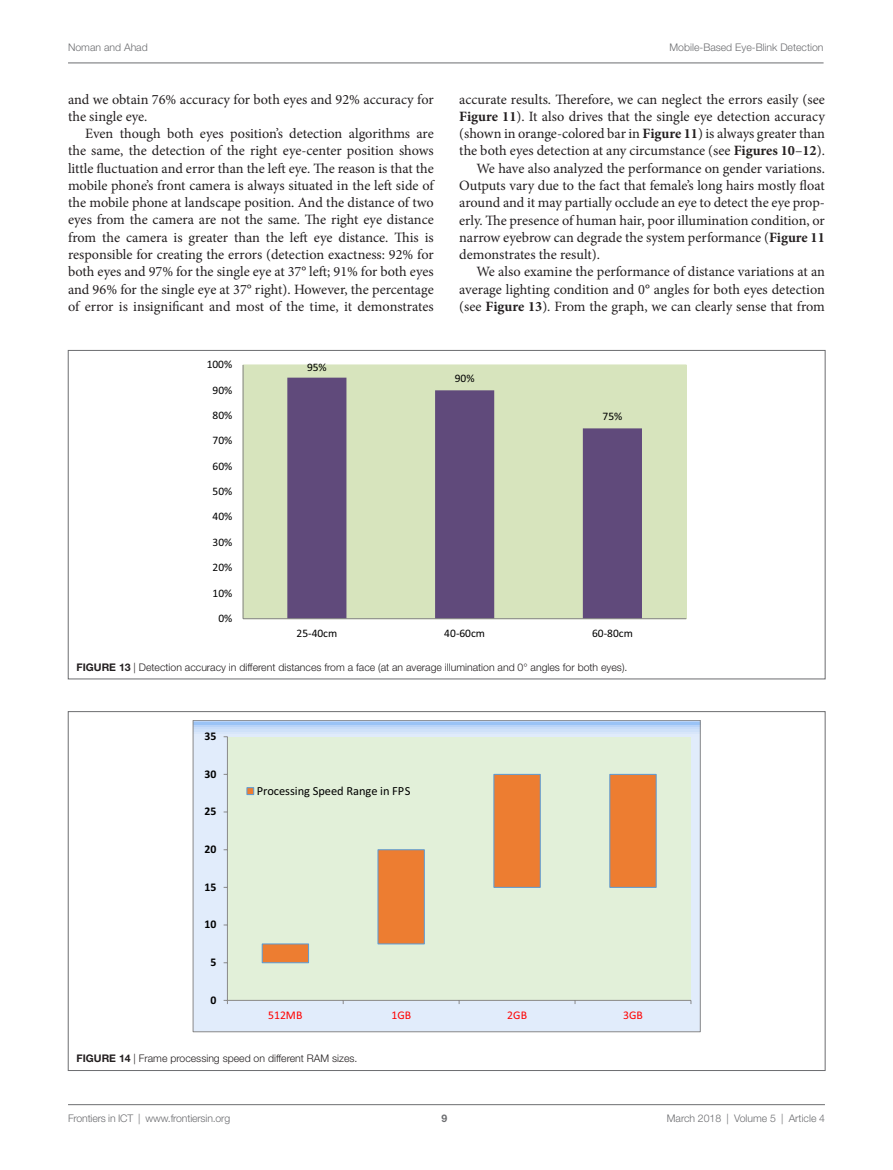
<style>
.page{position:relative;width:893px;height:1170px;background:#fff}
.page>*{position:absolute;margin:0;border:0;box-sizing:border-box;transform-origin:0 0}
.t1{font:14.25px/17.2px "Minion Pro";color:#231f20}
.t2{font:12.45px "Calibri";letter-spacing:-.005em;color:#000}
.t3{font:700 11.7px "Calibri";color:#000}
.t4{font:11.7px "Calibri";color:#f00}
.t5{font:11.4px "Calibri";color:#000}
.t6{font:300 10.5px "Helvetica Neue LT Std";color:#231f20}
.t7{font:300 10.5px "Helvetica Neue LT Std";color:#6c6d70}
.t8{font:700 10.5px "Helvetica Neue LT Std";color:#6c6d70}
.s1{font-weight:700}
</style>
<div class="page">
<hr style="left:68px;top:1104px;width:757px;height:1px;background:#6c6d70">
<hr style="left:68px;top:63px;width:755px;height:1px;background:#6c6d70">
<div style="left:243px;top:365px;width:443px;height:253px;background:#d7e4bd"></div>
<svg style="left:287px;top:377px;width:355px;height:241px"></svg>
<hr style="left:243px;top:365px;width:1px;height:253px;background:#868686">
<hr style="left:243px;top:618px;width:443px;height:1px;background:#868686">
<svg style="left:195px;top:722px;width:504px;height:307px;background:#d9e6f8"></svg>
<div style="left:227px;top:736px;width:464px;height:264px;background:#e2f0d9"></div>
<div style="left:262px;top:943px;width:47px;height:20px;background:#ed7d31;border:1px solid #5b9bd5"></div>
<div style="left:378px;top:849px;width:47px;height:95px;background:#ed7d31;border:1px solid #5b9bd5"></div>
<div style="left:493px;top:773px;width:48px;height:114px;background:#ed7d31;border:1px solid #5b9bd5"></div>
<div style="left:609px;top:773px;width:48px;height:114px;background:#ed7d31;border:1px solid #5b9bd5"></div>
<hr style="left:227px;top:736px;width:1px;height:264px;background:#898989">
<hr style="left:227px;top:999px;width:464px;height:1px;background:#898989">
<svg style="left:224px;top:999px;width:4px;height:4px"></svg>
<div style="left:246px;top:787px;width:8px;height:8px;background:#ed7d31;border:1px solid #5b9bd5"></div>
<div style="left:193px;top:720px;width:508px;height:311px;border:1px solid #898989"></div>
<p class="t7" style="left:68px;top:41px;width:81px">Noman and Ahad</p>
<p class="t7" style="left:669px;top:41px;width:156px">Mobile-Based Eye-Blink Detection</p>
<p class="t1" style="left:68px;top:90px;width:367px">and we obtain 76% accuracy for both eyes and 92% accuracy for the single eye.</p>
<p class="t1" style="left:68px;top:125px;width:367px;text-align:justify;text-indent:17px">Even though both eyes position’s detection algorithms are the same, the detection of the right eye-center position shows little fluctuation and error than the left eye. The reason is that the mobile phone’s front camera is always situated in the left side of the mobile phone at landscape position. And the distance of two eyes from the camera are not the same. The right eye distance from the camera is greater than the left eye distance. This is responsible for creating the errors (detection exactness: 92% for both eyes and 97% for the single eye at 37° left; 91% for both eyes and 96% for the single eye at 37° right). However, the percentage of error is insignificant and most of the time, it demonstrates</p>
<p class="t5" style="left:207px;top:357px;width:27px">100%</p>
<p class="t5" style="left:213px;top:382px;width:21px">90%</p>
<p class="t5" style="left:213px;top:408px;width:21px">80%</p>
<p class="t5" style="left:213px;top:433px;width:21px">70%</p>
<p class="t5" style="left:213px;top:458px;width:21px">60%</p>
<p class="t5" style="left:213px;top:484px;width:21px">50%</p>
<p class="t5" style="left:213px;top:509px;width:21px">40%</p>
<p class="t5" style="left:213px;top:535px;width:21px">30%</p>
<p class="t5" style="left:213px;top:560px;width:21px">20%</p>
<p class="t5" style="left:213px;top:585px;width:21px">10%</p>
<p class="t5" style="left:218px;top:611px;width:15px">0%</p>
<p class="t5" style="left:307px;top:359px;width:21px">95%</p>
<p class="t1" style="left:459px;top:90px;width:367px">accurate results. Therefore, we can neglect the errors easily (see</p>
<p class="t1" style="left:459px;top:108px;width:367px"><span class="s1">Figure 11</span>). It also drives that the single eye detection accuracy</p>
<p class="t1" style="left:459px;top:125px;width:367px">(shown in orange-colored bar in <span class="s1">Figure 11</span>) is always greater than</p>
<p class="t1" style="left:459px;top:142px;width:367px">the both eyes detection at any circumstance (see <span class="s1">Figures 10</span>–<span class="s1">12</span>).</p>
<p class="t1" style="left:476px;top:160px;width:350px">We have also analyzed the performance on gender variations.</p>
<p class="t1" style="left:459px;top:177px;width:367px">Outputs vary due to the fact that female’s long hairs mostly float</p>
<p class="t1" style="left:459px;top:194px;width:367px">around and it may partially occlude an eye to detect the eye prop-</p>
<p class="t1" style="left:459px;top:211px;width:367px">erly. The presence of human hair, poor illumination condition, or</p>
<p class="t1" style="left:459px;top:229px;width:367px">narrow eyebrow can degrade the system performance (<span class="s1">Figure 11</span></p>
<p class="t1" style="left:459px;top:246px;width:142px">demonstrates the result).</p>
<p class="t1" style="left:476px;top:263px;width:350px">We also examine the performance of distance variations at an</p>
<p class="t1" style="left:459px;top:280px;width:367px">average lighting condition and 0° angles for both eyes detection</p>
<p class="t1" style="left:459px;top:298px;width:367px">(see <span class="s1">Figure 13</span>). From the graph, we can clearly sense that from</p>
<p class="t5" style="left:455px;top:371px;width:21px">90%</p>
<p class="t5" style="left:603px;top:409px;width:21px">75%</p>
<p class="t5" style="left:297px;top:626px;width:42px">25-40cm</p>
<p class="t5" style="left:444px;top:626px;width:42px">40-60cm</p>
<p class="t5" style="left:592px;top:626px;width:42px">60-80cm</p>
<p class="t6" style="left:77px;top:660px;width:552px"><span class="s1">FIGURE 13</span> | Detection accuracy in different distances from a face (at an average illumination and 0° angles for both eyes).</p>
<p class="t3" style="left:204px;top:728px;width:13px">35</p>
<p class="t3" style="left:204px;top:766px;width:13px">30</p>
<p class="t3" style="left:204px;top:804px;width:13px">25</p>
<p class="t3" style="left:204px;top:841px;width:13px">20</p>
<p class="t3" style="left:204px;top:879px;width:13px">15</p>
<p class="t3" style="left:204px;top:916px;width:13px">10</p>
<p class="t3" style="left:210px;top:954px;width:7px">5</p>
<p class="t3" style="left:210px;top:992px;width:7px">0</p>
<p class="t2" style="left:257px;top:782px;width:155px">Processing Speed Range in FPS</p>
<p class="t4" style="left:268px;top:1007px;width:36px">512MB</p>
<p class="t4" style="left:391px;top:1007px;width:21px">1GB</p>
<p class="t4" style="left:507px;top:1007px;width:21px">2GB</p>
<p class="t4" style="left:623px;top:1007px;width:21px">3GB</p>
<p class="t6" style="left:77px;top:1051px;width:282px"><span class="s1">FIGURE 14</span> | Frame processing speed on different RAM sizes.</p>
<p class="t7" style="left:68px;top:1111px;width:164px">Frontiers in ICT | www.frontiersin.org</p>
<p class="t7" style="left:667px;top:1111px;width:160px">March 2018 | Volume 5 | Article 4</p>
<p class="t8" style="left:441px;top:1111px;width:7px">9</p>
</div>
